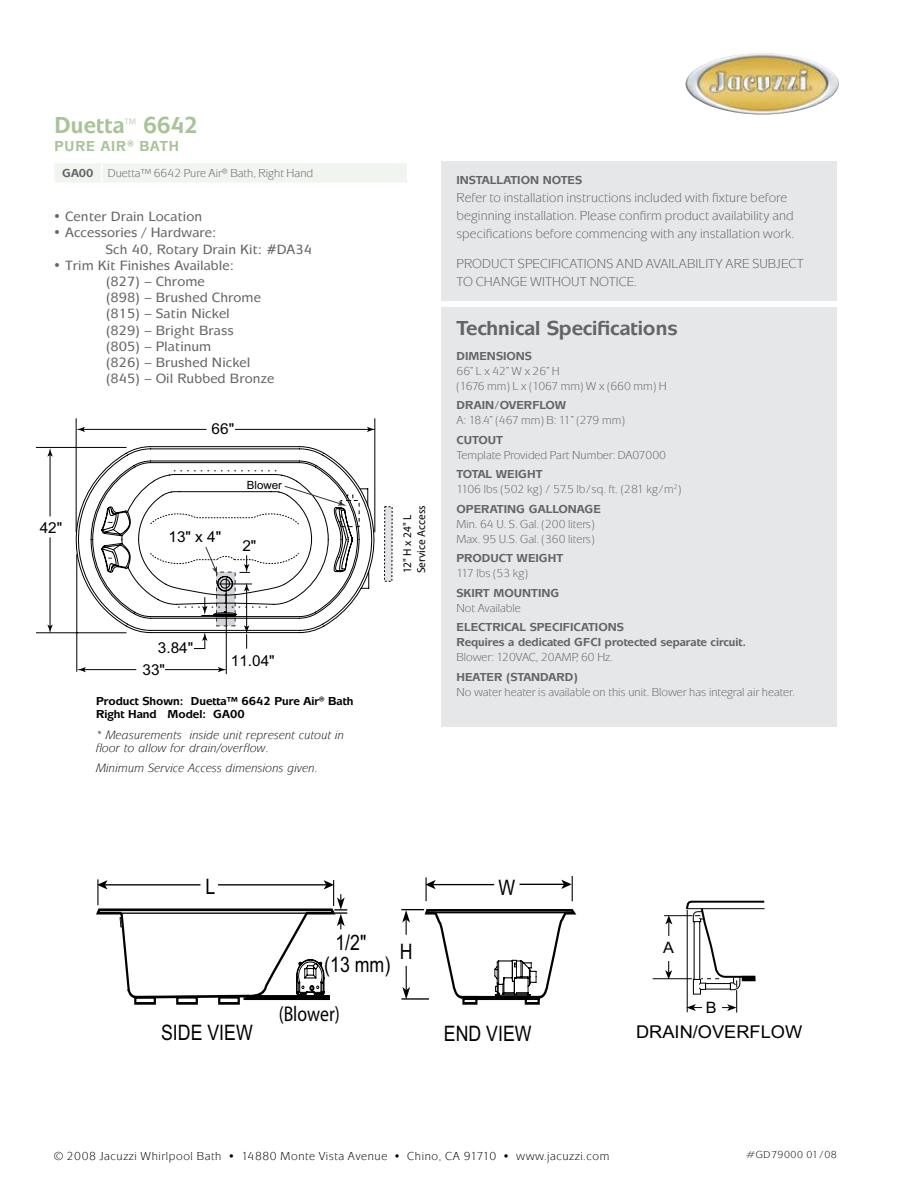
<style>
.page{position:relative;width:918px;height:1188px;background:#fff}
.page>*{position:absolute;margin:0;border:0;box-sizing:border-box;transform-origin:0 0}
.t1{font:700 24px "Mixage ITC";color:#a9c399;scale:.95 1}
.t2{font:21.3px/21.9px "Arial";color:#000;scale:.83 1}
.t3{font:21.3px "Helvetica";color:#000;scale:.83 1}
.t4{font:700 21px "Mixage ITC";color:#636467}
.t5{font:17.7px "Arial";color:#000}
.t6{font:15.75px "Arial";color:#000}
.t7{font:15.15px "Arial";color:#000}
.t8{font:700 15px "Mixage ITC";letter-spacing:.065em;color:#a9c399;scale:.95 1}
.t9{font:13.5px/18px "Mixage ITC";letter-spacing:.005em;color:#636467}
.t10{font:500 13.5px/16.2px "Mixage IT Cby BT";color:#636467}
.t11{font:12px/15px "Mixage ITC";color:#636467}
.t12{font:700 12px/15px "Mixage ITC";color:#636467}
.t13{font:italic 12px/13.5px "Mixage IT Cby BT";color:#000}
.t14{font:12px "Mixage ITC";letter-spacing:.05em;color:#000}
.t15{font:700 12px/13.5px "Mixage ITC";color:#000}
.t16{font:12px "Mixage ITC";letter-spacing:-.04em;color:#636467}
.t17{font:11.55px/13.8px "Helvetica";color:#000}
.t18{font:11.4px "Arial";color:#000}
.t19{font:10.5px "Mixage ITC";letter-spacing:.05em;color:#000}
.s1{font-weight:700}
</style>
<div class="page">
<div style="left:442px;top:161px;width:395px;height:140px;background:#e6e7e8"></div>
<div style="left:442px;top:308px;width:395px;height:419px;background:#e6e7e8"></div>
<img style="left:685px;top:53px;width:154px;height:62px">
<div style="left:55px;top:163px;width:352px;height:19px;background:#f1f5ef"></div>
<hr style="left:101px;top:163px;width:2px;height:20px;background:#fff">
<svg style="left:36px;top:419px;width:339px;height:253px"></svg>
<svg style="left:194px;top:632px;width:13px;height:17px"></svg>
<hr style="left:246px;top:589px;width:1px;height:39px;background:#000">
<svg style="left:244px;top:625px;width:5px;height:23px"></svg>
<hr style="left:226px;top:578px;width:1px;height:96px;background:#000">
<div style="left:385px;top:507px;width:7px;height:74px;background:#e2e4e7"></div>
<svg style="left:174px;top:470px;width:105px;height:1px"></svg>
<svg style="left:149px;top:486px;width:219px;height:131px"></svg>
<svg style="left:96px;top:876px;width:480px;height:129px"></svg>
<hr style="left:653px;top:978px;width:39px;height:1px;background:#000">
<svg style="left:664px;top:901px;width:101px;height:112px"></svg>
<h1 class="t1" style="left:55px;top:111px;width:152px">DUETTA<sup>™</sup> 6642</h1>
<p class="t8" style="left:55px;top:137px;width:132px">PURE AIR® BATH</p>
<p class="t11" style="left:62px;top:166px;width:253px"><span class="s1">GA00</span> Duetta™ 6642 Pure Air® Bath, Right Hand</p>
<p class="t10" style="left:53px;top:208px;width:151px">• Center Drain Location</p>
<p class="t10" style="left:106px;top:225px;width:208px;text-indent:-53px">• Accessories / Hardware:<br>Sch 40, Rotary Drain Kit: #DA34</p>
<p class="t10" style="left:106px;top:257px;width:171px;text-indent:-53px">• Trim Kit Finishes Available:<br>(827) – Chrome<br>(898) – Brushed Chrome (815) – Satin Nickel<br>(829) – Bright Brass<br>(805) – Platinum<br>(826) – Brushed Nickel (845) – Oil Rubbed Bronze</p>
<p class="t7" style="left:40px;top:518px;width:24px">42"</p>
<p class="t7" style="left:212px;top:419px;width:24px">66"</p>
<p class="t7" style="left:168px;top:527px;width:54px">13" x 4"</p>
<p class="t18" style="left:247px;top:477px;width:37px">Blower</p>
<p class="t7" style="left:242px;top:536px;width:16px">2"</p>
<p class="t7" style="left:158px;top:638px;width:37px">3.84"</p>
<p class="t7" style="left:142px;top:660px;width:24px">33"</p>
<p class="t7" style="left:231px;top:651px;width:45px">11.04"</p>
<p class="t15" style="left:96px;top:694px;width:259px">PRODUCT SHOWN: DUETTA™ 6642 PURE AIR® BATH<br>RIGHT HAND MODEL: GA00</p>
<p class="t13" style="left:96px;top:728px;width:250px">* Measurements inside unit represent cutout in floor to allow for drain/overflow.</p>
<p class="t13" style="left:96px;top:761px;width:224px">Minimum Service Access dimensions given.</p>
<p class="t17" style="left:400px;top:573px;width:69px;rotate:-90deg">12" H x 24" L<br>Service Access</p>
<p class="t12" style="left:457px;top:173px;width:126px">INSTALLATION NOTES</p>
<p class="t9" style="left:457px;top:189px;width:339px">Refer to installation instructions included with fixture before beginning installation. Please confirm product availability and specifications before commencing with any installation work.</p>
<p class="t9" style="left:457px;top:255px;width:349px">PRODUCT SPECIFICATIONS AND AVAILABILITY ARE SUBJECT<br>TO CHANGE WITHOUT NOTICE.</p>
<h3 class="t4" style="left:457px;top:315px;width:222px">TECHNICAL SPECIFICATIONS</h3>
<p class="t12" style="left:457px;top:348px;width:76px">DIMENSIONS</p>
<p class="t11" style="left:457px;top:363px;width:212px">66” L x 42” W x 26” H<br>(1676 mm) L x (1067 mm) W x (660 mm) H</p>
<p class="t12" style="left:457px;top:398px;width:111px">DRAIN/OVERFLOW</p>
<p class="t16" style="left:457px;top:413px;width:170px">A: 18.4” (467 mm) B: 11” (279 mm)</p>
<p class="t12" style="left:457px;top:432px;width:48px">CUTOUT</p>
<p class="t11" style="left:457px;top:447px;width:211px">Template Provided Part Number: DA07000</p>
<p class="t11" style="left:457px;top:467px;width:226px"><span class="s1">TOTAL WEIGHT<br></span>1106 lbs (502 kg) / 57.5 lb/sq. ft. (281 kg/m<sup>2</sup>)</p>
<p class="t12" style="left:457px;top:501px;width:146px">OPERATING GALLONAGE</p>
<p class="t11" style="left:457px;top:516px;width:140px">Min. 64 U. S. Gal. (200 liters)<br>Max. 95 U.S. Gal. (360 liters)</p>
<p class="t12" style="left:457px;top:551px;width:108px">PRODUCT WEIGHT</p>
<p class="t11" style="left:457px;top:566px;width:73px">117 lbs (53 kg)</p>
<p class="t12" style="left:457px;top:585px;width:104px">SKIRT MOUNTING</p>
<p class="t11" style="left:457px;top:600px;width:66px">Not Available</p>
<p class="t12" style="left:457px;top:620px;width:291px">ELECTRICAL SPECIFICATIONS<br>REQUIRES A DEDICATED GF CI PROTECTED SEPARATE CIRCUIT.</p>
<p class="t11" style="left:457px;top:650px;width:158px">Blower: 120VAC, 20AMP, 60 Hz.</p>
<p class="t12" style="left:457px;top:669px;width:123px">HEATER (STANDARD)</p>
<p class="t11" style="left:457px;top:684px;width:340px">No water heater is available on this unit. Blower has integral air heater.</p>
<h2 class="t2" style="left:205px;top:876px;width:13px">L</h2>
<h2 class="t2" style="left:161px;top:1022px;width:112px">SIDE VIEW</h2>
<h2 class="t2" style="left:324px;top:932px;width:81px;text-indent:11px">1/2" (13 mm)</h2>
<h2 class="t3" style="left:279px;top:1000px;width:75px">(Blower)</h2>
<h2 class="t2" style="left:400px;top:940px;width:17px">H</h2>
<h2 class="t2" style="left:498px;top:877px;width:22px">W</h2>
<h2 class="t2" style="left:444px;top:1023px;width:107px">END VIEW</h2>
<h3 class="t6" style="left:663px;top:937px;width:12px">A</h3>
<h3 class="t6" style="left:706px;top:997px;width:12px">B</h3>
<h3 class="t5" style="left:636px;top:1020px;width:168px">DRAIN/OVERFLOW</h3>
<p class="t14" style="left:54px;top:1149px;width:557px">© 2008 Jacuzzi Whirlpool Bath • 14880 Monte Vista Avenue • Chino, CA 91710 • www.jacuzzi.com</p>
<p class="t19" style="left:746px;top:1149px;width:92px">#GD79000 01/08</p>
</div>
